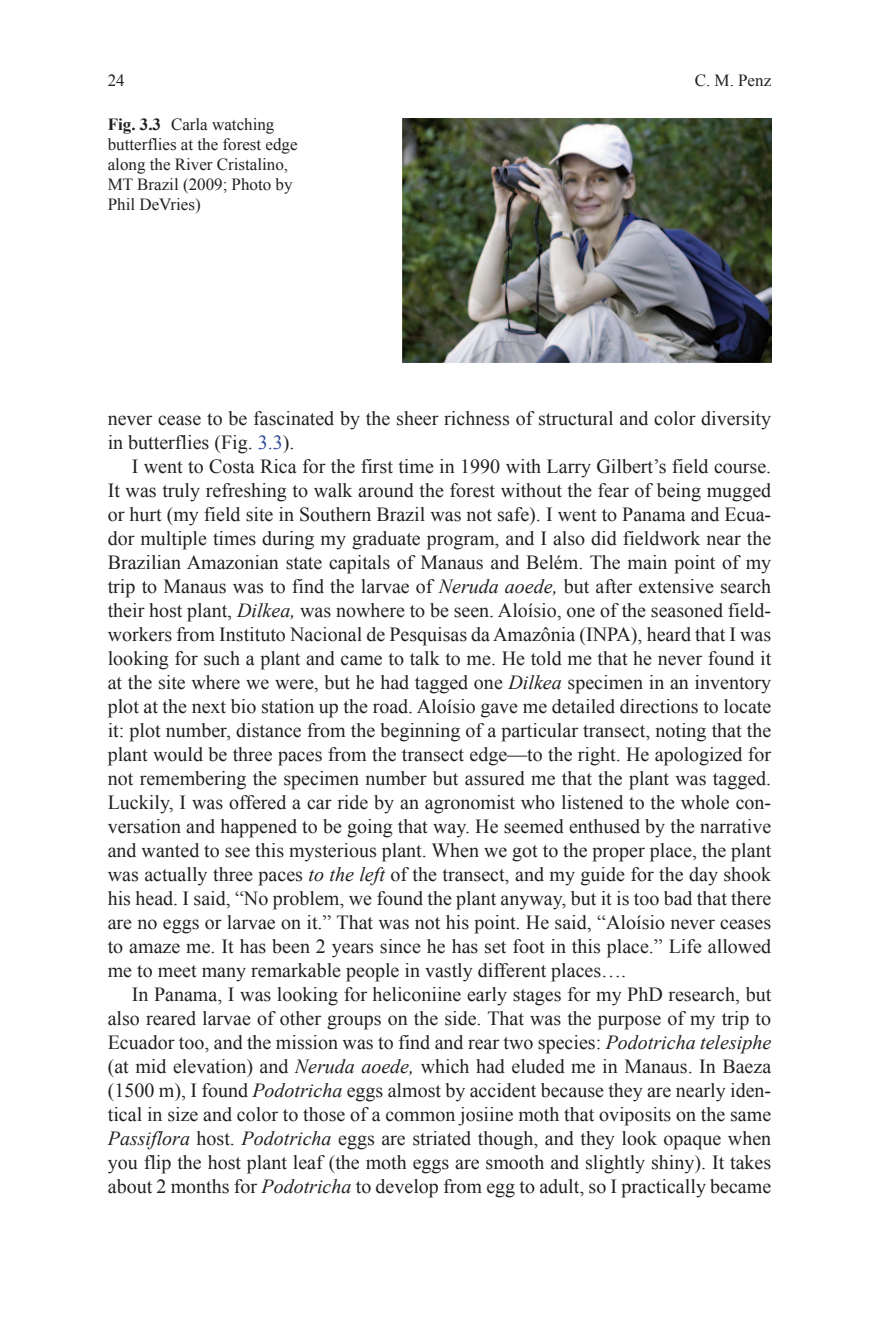
<style>
.page{position:relative;width:879px;height:1333px;background:#fff}
.page>*{position:absolute;margin:0;border:0;box-sizing:border-box;transform-origin:0 0}
.t1{font:20px/24px "Times New Roman PSMT2";color:#231f20;text-align:justify}
.t2{font:17px/20px "Times New Roman PSMT2";color:#231f20}
.t3{font:17px "Times New Roman";color:#231f20}
.s1{font-family:"Times New Roman PS Bold MT2"}
.s2{font-family:"Times New Roman";color:#324a97}
.s3{font-family:"Times New Roman"}
.s4{font-family:"Times New Roman";font-style:italic}
</style>
<div class="page">
<img style="left:402px;top:118px;width:369px;height:245px">
<p class="t3" style="left:108px;top:69px;width:18px">24</p>
<p class="t2" style="left:695px;top:70px;width:78px">C. M. Penz</p>
<p class="t2" style="left:108px;top:114px;width:191px"><span class="s1">Fig. 3.3</span> Carla watching butterflies at the forest edge along the River Cristalino,<br>MT Brazil (2009; Photo by<br>Phil DeVries)</p>
<p class="t1" style="left:108px;top:406px;width:665px">never cease to be fascinated by the sheer richness of structural and color diversity in butterflies (Fig. <span class="s2">3.3</span><span class="s3">).</span></p>
<p class="t1" style="left:108px;top:454px;width:665px;text-indent:24px">I went to Costa Rica for the first time in 1990 with Larry Gilbert’s field course.<br>It was truly refreshing to walk around the forest without the fear of being mugged or hurt (my field site in Southern Brazil was not safe). I went to Panama and Ecua&shy;dor multiple times during my graduate program, and I also did fieldwork near the Brazilian Amazonian state capitals of Manaus and Belém. The main point of my trip to Manaus was to find the larvae of <span class="s4">Neruda aoede,</span> but after extensive search their host plant, <span class="s4">Dilkea,</span> was nowhere to be seen. Aloísio, one of the seasoned field&shy;workers from Instituto Nacional de Pesquisas da Amazônia (INPA), heard that I was looking for such a plant and came to talk to me. He told me that he never found it at the site where we were, but he had tagged one <span class="s4">Dilkea</span> specimen in an inventory plot at the next bio station up the road. Aloísio gave me detailed directions to locate it: plot number, distance from the beginning of a particular transect, noting that the plant would be three paces from the transect edge—to the right. He apologized for not remembering the specimen number but assured me that the plant was tagged.<br>Luckily, I was offered a car ride by an agronomist who listened to the whole con&shy;versation and happened to be going that way. He seemed enthused by the narrative and wanted to see this mysterious plant. When we got to the proper place, the plant was actually three paces <span class="s4">to the left</span> of the transect, and my guide for the day shook his head. I said, “No problem, we found the plant anyway, but it is too bad that there are no eggs or larvae on it.” That was not his point. He said, “Aloísio never ceases to amaze me. It has been 2 years since he has set foot in this place.” Life allowed me to meet many remarkable people in vastly different places….</p>
<p class="t1" style="left:108px;top:982px;width:665px;text-indent:24px">In Panama, I was looking for heliconiine early stages for my PhD research, but also reared larvae of other groups on the side. That was the purpose of my trip to Ecuador too, and the mission was to find and rear two species: <span class="s4">Podotricha telesiphe </span>(at mid elevation) and <span class="s4">Neruda aoede,</span> which had eluded me in Manaus. In Baeza (1500 m), I found <span class="s4">Podotricha</span> eggs almost by accident because they are nearly iden&shy;tical in size and color to those of a common josiine moth that oviposits on the same <span class="s4">Passiflora</span> <span class="s3">host.</span> <span class="s4">Podotricha</span> eggs are striated though, and they look opaque when you flip the host plant leaf (the moth eggs are smooth and slightly shiny). It takes about 2 months for <span class="s4">Podotricha</span> to develop from egg to adult, so I practically became</p>
</div>
